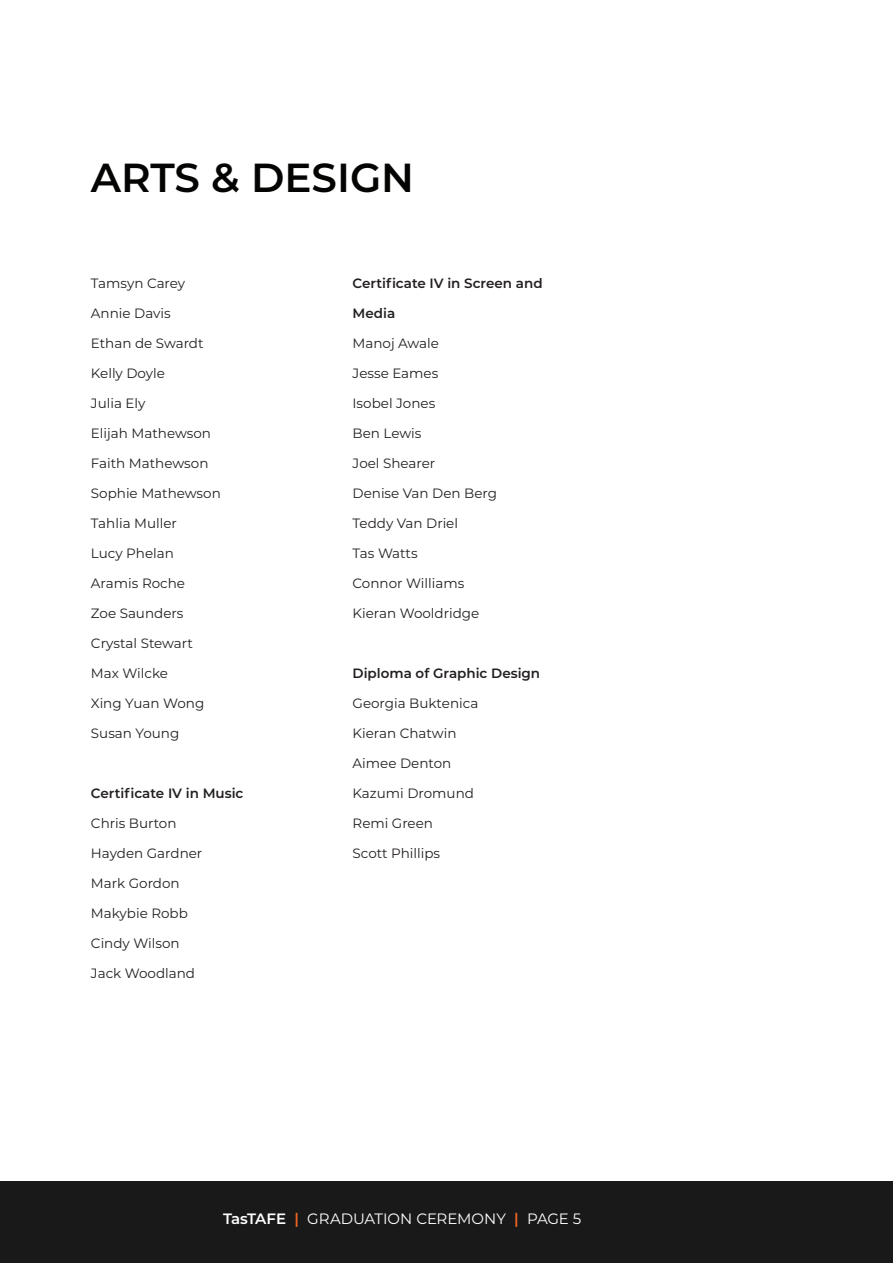
<style>
.page{position:relative;width:893px;height:1263px;background:#fff}
.page>*{position:absolute;margin:0;border:0;box-sizing:border-box;transform-origin:0 0}
.t1{font:600 40.5px "Montserrat";color:#040503}
.t2{font:15px "Montserrat";color:#fff}
.t3{font:13.5px "Montserrat";color:#231f20}
.t4{font:600 13.5px "Montserrat";color:#231f20}
.s1{font-weight:600}
.s2{font-weight:600;color:#f06623}
</style>
<div class="page">
<div style="left:0;top:1181px;width:893px;height:82px;background:#191919"></div>
<p class="t1" style="left:91px;top:149px;width:325px">ARTS &amp; DESIGN</p>
<p class="t3" style="left:91px;top:274px;width:96px">Tamsyn Carey</p>
<p class="t3" style="left:91px;top:304px;width:81px">Annie Davis</p>
<p class="t3" style="left:91px;top:334px;width:114px">Ethan de Swardt</p>
<p class="t3" style="left:91px;top:364px;width:76px">Kelly Doyle</p>
<p class="t3" style="left:91px;top:394px;width:56px">Julia Ely</p>
<p class="t3" style="left:91px;top:424px;width:122px">Elijah Mathewson</p>
<p class="t3" style="left:91px;top:454px;width:119px">Faith Mathewson</p>
<p class="t3" style="left:91px;top:484px;width:131px">Sophie Mathewson</p>
<p class="t3" style="left:91px;top:514px;width:88px">Tahlia Muller</p>
<p class="t3" style="left:91px;top:544px;width:85px">Lucy Phelan</p>
<p class="t3" style="left:91px;top:574px;width:96px">Aramis Roche</p>
<p class="t3" style="left:91px;top:604px;width:94px">Zoe Saunders</p>
<p class="t3" style="left:91px;top:634px;width:104px">Crystal Stewart</p>
<p class="t3" style="left:91px;top:664px;width:79px">Max Wilcke</p>
<p class="t3" style="left:91px;top:694px;width:115px">Xing Yuan Wong</p>
<p class="t3" style="left:91px;top:724px;width:90px">Susan Young</p>
<p class="t4" style="left:91px;top:783px;width:154px">Certificate IV in Music</p>
<p class="t3" style="left:91px;top:814px;width:87px">Chris Burton</p>
<p class="t3" style="left:91px;top:844px;width:113px">Hayden Gardner</p>
<p class="t3" style="left:91px;top:874px;width:90px">Mark Gordon</p>
<p class="t3" style="left:91px;top:904px;width:98px">Makybie Robb</p>
<p class="t3" style="left:91px;top:934px;width:90px">Cindy Wilson</p>
<p class="t3" style="left:91px;top:964px;width:106px">Jack Woodland</p>
<p class="t4" style="left:353px;top:273px;width:192px">Certificate IV in Screen and</p>
<p class="t4" style="left:353px;top:303px;width:44px">Media</p>
<p class="t3" style="left:353px;top:334px;width:88px">Manoj Awale</p>
<p class="t3" style="left:353px;top:364px;width:87px">Jesse Eames</p>
<p class="t3" style="left:353px;top:394px;width:84px">Isobel Jones</p>
<p class="t3" style="left:353px;top:424px;width:70px">Ben Lewis</p>
<p class="t3" style="left:353px;top:454px;width:84px">Joel Shearer</p>
<p class="t3" style="left:353px;top:484px;width:146px">Denise Van Den Berg</p>
<p class="t3" style="left:353px;top:514px;width:107px">Teddy Van Driel</p>
<p class="t3" style="left:353px;top:544px;width:67px">Tas Watts</p>
<p class="t3" style="left:353px;top:574px;width:113px">Connor Williams</p>
<p class="t3" style="left:353px;top:604px;width:128px">Kieran Wooldridge</p>
<p class="t4" style="left:353px;top:663px;width:189px">Diploma of Graphic Design</p>
<p class="t3" style="left:353px;top:694px;width:127px">Georgia Buktenica</p>
<p class="t3" style="left:353px;top:724px;width:105px">Kieran Chatwin</p>
<p class="t3" style="left:353px;top:754px;width:100px">Aimee Denton</p>
<p class="t3" style="left:353px;top:784px;width:123px">Kazumi Dromund</p>
<p class="t3" style="left:353px;top:814px;width:82px">Remi Green</p>
<p class="t3" style="left:353px;top:844px;width:89px">Scott Phillips</p>
<p class="t2" style="left:223px;top:1208px;width:360px"><span class="s1">TasTAFE</span> <span class="s2">|</span> GRADUATION CEREMONY <span class="s2">|</span> PAGE 5</p>
</div>
